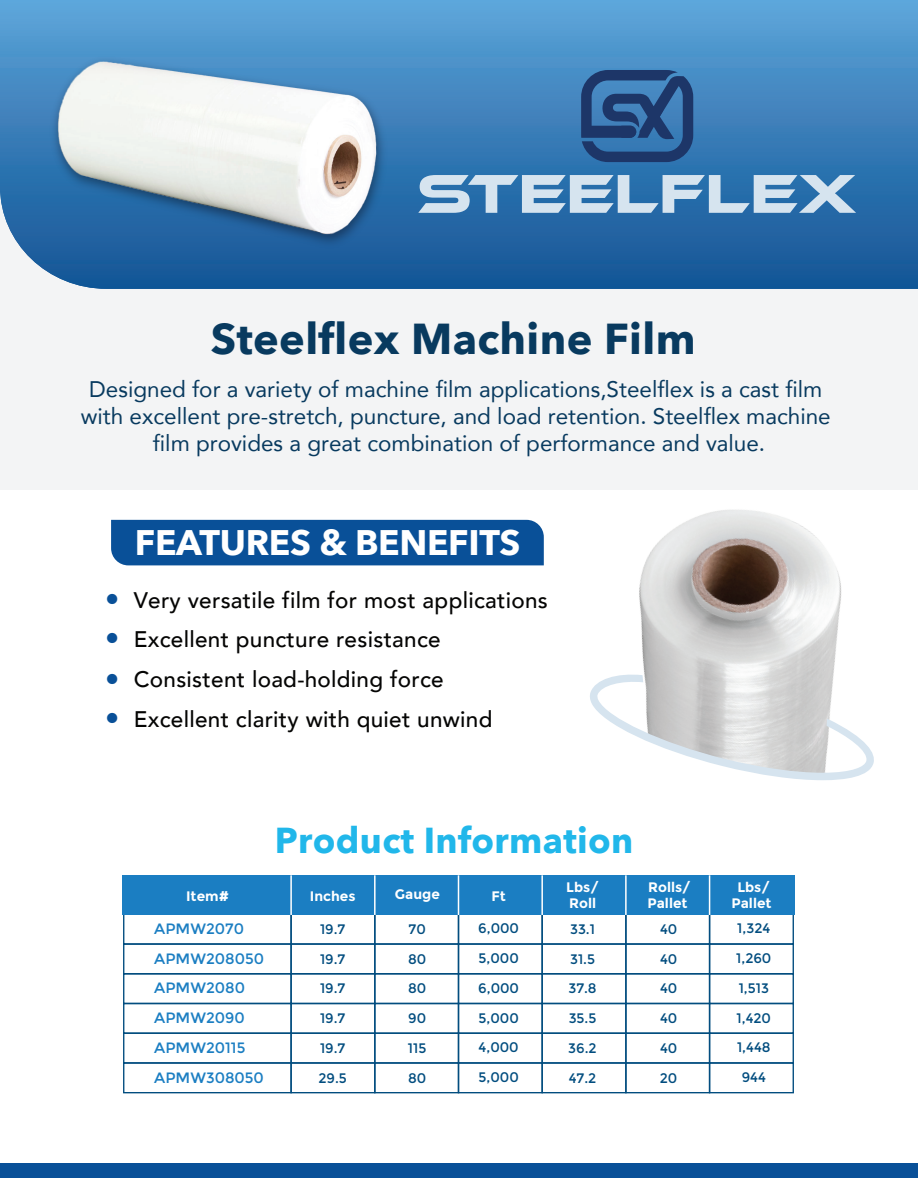
<style>
.page{position:relative;width:918px;height:1178px;background:#fff}
.page>*{position:absolute;margin:0;border:0;box-sizing:border-box;transform-origin:0 0}
.t1{font:700 43.2px "Avenir Next";letter-spacing:.01em;color:#083a5f}
.t2{font:700 36px "Avenir Next";letter-spacing:.01em;color:#21b7ea}
.t3{font:700 35.4px "Avenir Next";letter-spacing:-.01em;color:#fff}
.t4{font:22.5px/27px "Avenir";color:#083a5f;text-align:center}
.t5{font:500 22.5px "Avenir";letter-spacing:.015em;color:#050504}
.t6{font:15px/29.7px "Montserrat";color:#1b7ec2}
.t7{font:13.8px/29.7px "Montserrat";color:#024d7f;text-align:justify}
.t8{font:700 13.8px/16.5px "Montserrat";color:#fff}
.s1{font-family:"DIN Alternate";font-weight:700;font-size:28.5px;color:#095098}
</style>
<div class="page">
<div style="left:0;top:176px;width:918px;height:314px;background:#f3f4f5"></div>
<svg style="left:0;top:0;width:918px;height:289px;background:#3b7fb9"></svg>
<div style="left:111px;top:520px;width:433px;height:45px;background:#095098"></div>
<svg style="left:581px;top:70px;width:112px;height:92px;background:#2c578d"></svg>
<svg style="left:418px;top:175px;width:438px;height:38px;background:#86aecf"></svg>
<div style="left:290px;top:913px;width:85px;height:31px;border:1px solid #024d7f"></div>
<div style="left:374px;top:913px;width:85px;height:31px;border:1px solid #024d7f"></div>
<div style="left:458px;top:913px;width:85px;height:31px;border:1px solid #024d7f"></div>
<div style="left:542px;top:913px;width:85px;height:31px;border:1px solid #024d7f"></div>
<div style="left:625px;top:913px;width:85px;height:31px;border:1px solid #024d7f"></div>
<div style="left:709px;top:913px;width:85px;height:31px;border:1px solid #024d7f"></div>
<div style="left:123px;top:943px;width:169px;height:31px;border:1px solid #024d7f"></div>
<div style="left:290px;top:943px;width:85px;height:31px;border:1px solid #024d7f"></div>
<div style="left:374px;top:943px;width:85px;height:31px;border:1px solid #024d7f"></div>
<div style="left:458px;top:943px;width:85px;height:31px;border:1px solid #024d7f"></div>
<div style="left:542px;top:943px;width:85px;height:31px;border:1px solid #024d7f"></div>
<div style="left:625px;top:943px;width:85px;height:31px;border:1px solid #024d7f"></div>
<div style="left:709px;top:943px;width:85px;height:31px;border:1px solid #024d7f"></div>
<div style="left:123px;top:973px;width:169px;height:31px;border:1px solid #024d7f"></div>
<div style="left:290px;top:973px;width:85px;height:31px;border:1px solid #024d7f"></div>
<div style="left:374px;top:973px;width:85px;height:31px;border:1px solid #024d7f"></div>
<div style="left:458px;top:973px;width:85px;height:31px;border:1px solid #024d7f"></div>
<div style="left:542px;top:973px;width:85px;height:31px;border:1px solid #024d7f"></div>
<div style="left:625px;top:973px;width:85px;height:31px;border:1px solid #024d7f"></div>
<div style="left:709px;top:973px;width:85px;height:31px;border:1px solid #024d7f"></div>
<div style="left:123px;top:1002px;width:169px;height:32px;border:1px solid #024d7f"></div>
<div style="left:290px;top:1002px;width:85px;height:32px;border:1px solid #024d7f"></div>
<div style="left:374px;top:1002px;width:85px;height:32px;border:1px solid #024d7f"></div>
<div style="left:458px;top:1002px;width:85px;height:32px;border:1px solid #024d7f"></div>
<div style="left:542px;top:1002px;width:85px;height:32px;border:1px solid #024d7f"></div>
<div style="left:625px;top:1002px;width:85px;height:32px;border:1px solid #024d7f"></div>
<div style="left:709px;top:1002px;width:85px;height:32px;border:1px solid #024d7f"></div>
<div style="left:123px;top:1032px;width:169px;height:31px;border:1px solid #024d7f"></div>
<div style="left:290px;top:1032px;width:85px;height:31px;border:1px solid #024d7f"></div>
<div style="left:374px;top:1032px;width:85px;height:31px;border:1px solid #024d7f"></div>
<div style="left:458px;top:1032px;width:85px;height:31px;border:1px solid #024d7f"></div>
<div style="left:542px;top:1032px;width:85px;height:31px;border:1px solid #024d7f"></div>
<div style="left:625px;top:1032px;width:85px;height:31px;border:1px solid #024d7f"></div>
<div style="left:709px;top:1032px;width:85px;height:31px;border:1px solid #024d7f"></div>
<div style="left:123px;top:1062px;width:169px;height:31px;border:1px solid #024d7f"></div>
<div style="left:290px;top:1062px;width:85px;height:31px;border:1px solid #024d7f"></div>
<div style="left:374px;top:1062px;width:85px;height:31px;border:1px solid #024d7f"></div>
<div style="left:458px;top:1062px;width:85px;height:31px;border:1px solid #024d7f"></div>
<div style="left:542px;top:1062px;width:85px;height:31px;border:1px solid #024d7f"></div>
<div style="left:625px;top:1062px;width:85px;height:31px;border:1px solid #024d7f"></div>
<div style="left:709px;top:1062px;width:85px;height:31px;border:1px solid #024d7f"></div>
<div style="left:0;top:1163px;width:918px;height:15px;background:#095098"></div>
<div style="left:123px;top:875px;width:168px;height:40px;background:#1b7ec2"></div>
<div style="left:291px;top:875px;width:84px;height:40px;background:#1b7ec2"></div>
<div style="left:375px;top:875px;width:84px;height:40px;background:#1b7ec2"></div>
<div style="left:459px;top:875px;width:84px;height:40px;background:#1b7ec2"></div>
<div style="left:543px;top:875px;width:84px;height:40px;background:#1b7ec2"></div>
<div style="left:627px;top:875px;width:84px;height:40px;background:#1b7ec2"></div>
<div style="left:711px;top:875px;width:84px;height:40px;background:#1b7ec2"></div>
<hr style="left:290px;top:875px;width:2px;height:40px;background:#fff">
<hr style="left:374px;top:875px;width:2px;height:40px;background:#fff">
<hr style="left:458px;top:875px;width:1px;height:40px;background:#fff">
<hr style="left:541px;top:875px;width:2px;height:40px;background:#fff">
<hr style="left:625px;top:875px;width:2px;height:40px;background:#fff">
<hr style="left:709px;top:875px;width:1px;height:40px;background:#fff">
<img style="left:41px;top:46px;width:361px;height:211px">
<img style="left:54px;top:55px;width:333px;height:184px">
<img style="left:639px;top:509px;width:203px;height:163px">
<svg style="left:590px;top:672px;width:284px;height:108px"></svg>
<h1 class="t1" style="left:211px;top:301px;width:486px">Steelflex Machine Film</h1>
<p class="t4" style="left:81px;top:375px;width:751px">Designed for a variety of machine film applications,Steelflex is a cast film with excellent pre-stretch, puncture, and load retention. Steelflex machine film provides a great combination of performance and value.</p>
<h3 class="t3" style="left:135px;top:512px;width:387px">FEATURES &amp; BENEFITS</h3>
<p class="t5" style="left:105px;top:580px;width:444px"><span class="s1">•</span> Very versatile film for most applications</p>
<p class="t5" style="left:105px;top:619px;width:337px"><span class="s1">•</span> Excellent puncture resistance</p>
<p class="t5" style="left:105px;top:660px;width:340px"><span class="s1">•</span> Consistent load-holding force</p>
<p class="t5" style="left:105px;top:699px;width:389px"><span class="s1">•</span> Excellent clarity with quiet unwind</p>
<h2 class="t2" style="left:275px;top:809px;width:360px">Product Information</h2>
<p class="t8" style="left:186px;top:888px;width:44px">Item#</p>
<p class="t8" style="left:310px;top:888px;width:47px">Inches</p>
<p class="t8" style="left:395px;top:886px;width:46px">Gauge</p>
<p class="t8" style="left:491px;top:888px;width:16px">Ft</p>
<p class="t8" style="left:566px;top:879px;width:34px">Lbs/<br>Roll</p>
<p class="t8" style="left:647px;top:879px;width:45px">Rolls/<br>Pallet</p>
<p class="t8" style="left:732px;top:879px;width:42px;text-align:center">Lbs/<br>Pallet</p>
<p class="t6" style="left:154px;top:914px;width:91px">APMW2070</p>
<p class="t7" style="left:320px;top:914px;width:27px">19.7</p>
<p class="t7" style="left:409px;top:914px;width:19px">70</p>
<p class="t7" style="left:570px;top:914px;width:27px">33.1</p>
<p class="t7" style="left:660px;top:914px;width:19px">40</p>
<p class="t7" style="left:736px;top:914px;width:37px;text-align:center">1,324<br>1,260<br>1,513<br>1,420<br>1,448<br>944</p>
<p class="t7" style="left:478px;top:914px;width:42px">6,000<br>5,000<br>6,000<br>5,000<br>4,000<br>5,000</p>
<p class="t6" style="left:154px;top:943px;width:111px">APMW208050</p>
<p class="t7" style="left:408px;top:944px;width:20px">80<br>80<br>90<br>115<br>80</p>
<p class="t7" style="left:660px;top:944px;width:19px">40<br>40<br>40<br>40<br>20</p>
<p class="t7" style="left:319px;top:944px;width:30px">19.7<br>19.7<br>19.7<br>19.7<br>29.5</p>
<p class="t7" style="left:568px;top:944px;width:30px;text-align:left">31.5<br>37.8<br>35.5<br>36.2<br>47.2</p>
<p class="t6" style="left:154px;top:973px;width:111px">APMW2080<br>APMW2090<br>APMW20115<br>APMW308050</p>
</div>
